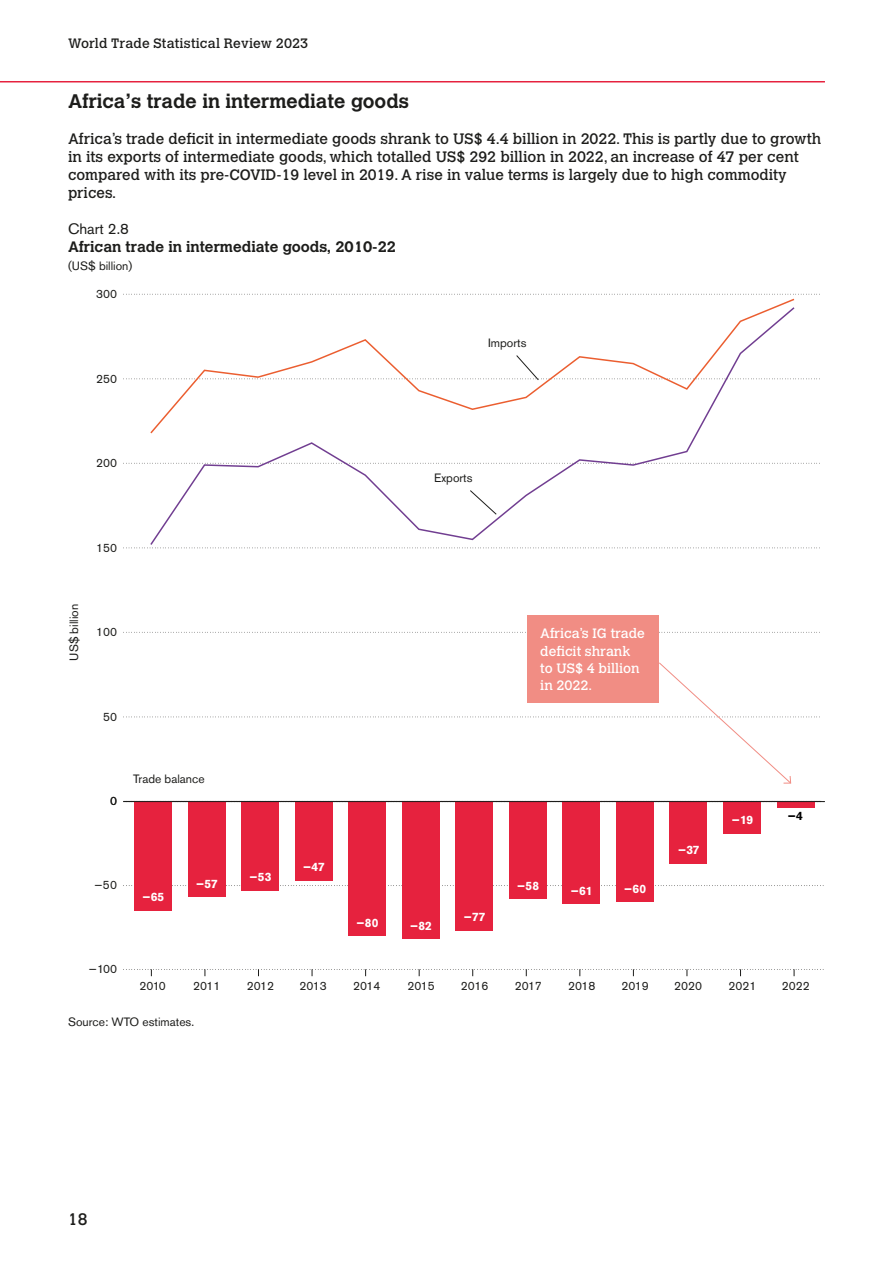
<style>
.page{position:relative;width:893px;height:1263px;background:#fff}
.page>*{position:absolute;margin:0;border:0;box-sizing:border-box;transform-origin:0 0}
.t1{font:700 19.5px "Calvert MT Pro";color:#1d1d1b}
.t2{font:16.5px "Calvert MT Std";color:#1d1d1b}
.t3{font:15px/18px "Calvert MT Std";color:#1d1d1b}
.t4{font:700 15px "Calvert MT Pro";color:#1d1d1b}
.t5{font:15px "Akzidenz Grotesk Std";color:#1d1d1b}
.t6{font:13.5px/17.2px "Calvert MT Std";color:#fff}
.t7{font:13.5px "Calvert MT Std";letter-spacing:.005em;color:#1d1d1b}
.t8{font:12px "Akzidenz Grotesk Std";color:#1d1d1b}
.t9{font:700 12px "Akzidenz Grotesk Std";color:#fff}
.t10{font:700 12px "Akzidenz Grotesk Std";color:#000}
</style>
<div class="page">
<hr style="left:0;top:81px;width:825px;height:1px;background:#e6223e">
<svg style="left:126px;top:632px;width:694px;height:1px"></svg>
<svg style="left:126px;top:548px;width:694px;height:1px"></svg>
<svg style="left:126px;top:463px;width:694px;height:1px"></svg>
<svg style="left:126px;top:294px;width:694px;height:1px"></svg>
<svg style="left:149px;top:435px;width:647px;height:110px"></svg>
<svg style="left:150px;top:298px;width:645px;height:137px"></svg>
<svg style="left:123px;top:885px;width:701px;height:1px"></svg>
<div style="left:134px;top:801px;width:38px;height:110px;background:#e6223e"></div>
<div style="left:188px;top:801px;width:37px;height:96px;background:#e6223e"></div>
<div style="left:241px;top:801px;width:38px;height:89px;background:#e6223e"></div>
<div style="left:295px;top:801px;width:37px;height:79px;background:#e6223e"></div>
<div style="left:348px;top:801px;width:38px;height:135px;background:#e6223e"></div>
<div style="left:402px;top:801px;width:37px;height:138px;background:#e6223e"></div>
<div style="left:455px;top:801px;width:38px;height:130px;background:#e6223e"></div>
<div style="left:509px;top:801px;width:37px;height:98px;background:#e6223e"></div>
<div style="left:563px;top:801px;width:37px;height:103px;background:#e6223e"></div>
<div style="left:616px;top:801px;width:38px;height:101px;background:#e6223e"></div>
<div style="left:670px;top:801px;width:37px;height:63px;background:#e6223e"></div>
<div style="left:723px;top:801px;width:38px;height:32px;background:#e6223e"></div>
<svg style="left:777px;top:802px;width:37px;height:6px"></svg>
<hr style="left:123px;top:801px;width:702px;height:1px;background:#1d1d1b">
<svg style="left:123px;top:969px;width:701px;height:7px"></svg>
<svg style="left:126px;top:354px;width:694px;height:27px"></svg>
<svg style="left:469px;top:489px;width:28px;height:26px"></svg>
<div style="left:527px;top:616px;width:132px;height:87px;background:#f18d84"></div>
<svg style="left:126px;top:662px;width:694px;height:122px"></svg>
<p class="t7" style="left:68px;top:36px;width:242px">World Trade Statistical Review 2023</p>
<h1 class="t1" style="left:68px;top:89px;width:342px">Africa’s trade in intermediate goods</h1>
<p class="t3" style="left:68px;top:130px;width:755px">Africa’s trade deficit in intermediate goods shrank to US$ 4.4 billion in 2022. This is partly due to growth in its exports of intermediate goods, which totalled US$ 292 billion in 2022, an increase of 47 per cent compared with its pre-COVID-19 level in 2019. A rise in value terms is largely due to high commodity prices.</p>
<p class="t5" style="left:68px;top:220px;width:62px">Chart 2.8</p>
<p class="t4" style="left:68px;top:237px;width:330px">African trade in intermediate goods, 2010-22</p>
<p class="t8" style="left:68px;top:259px;width:66px">(US$ billion)</p>
<p class="t8" style="left:89px;top:257px;width:43px">Balance</p>
<p class="t8" style="left:96px;top:287px;width:22px">300</p>
<p class="t8" style="left:96px;top:371px;width:22px">250</p>
<p class="t8" style="left:488px;top:335px;width:40px">Imports</p>
<p class="t8" style="left:96px;top:456px;width:22px">200</p>
<p class="t8" style="left:434px;top:470px;width:40px">Exports</p>
<p class="t8" style="left:96px;top:540px;width:22px">150</p>
<p class="t8" style="left:67px;top:661px;width:58px;rotate:-90deg">US$ billion</p>
<p class="t8" style="left:96px;top:625px;width:22px">100</p>
<p class="t8" style="left:103px;top:709px;width:15px">50</p>
<p class="t6" style="left:540px;top:625px;width:106px">Africa’s IG trade deficit shrank to US$ 4 billion in 2022.</p>
<p class="t8" style="left:110px;top:794px;width:8px">0</p>
<p class="t8" style="left:94px;top:878px;width:24px">−50</p>
<p class="t8" style="left:89px;top:962px;width:30px">−100</p>
<p class="t8" style="left:133px;top:772px;width:73px">Trade balance</p>
<p class="t9" style="left:142px;top:890px;width:24px">−65</p>
<p class="t9" style="left:196px;top:877px;width:23px">−57</p>
<p class="t9" style="left:249px;top:870px;width:24px">−53</p>
<p class="t9" style="left:303px;top:860px;width:23px">−47</p>
<p class="t9" style="left:356px;top:915px;width:24px">−80</p>
<p class="t9" style="left:410px;top:919px;width:24px">−82</p>
<p class="t9" style="left:464px;top:910px;width:23px">−77</p>
<p class="t9" style="left:517px;top:878px;width:24px">−58</p>
<p class="t9" style="left:570px;top:883px;width:24px">−61</p>
<p class="t9" style="left:624px;top:882px;width:24px">−60</p>
<p class="t9" style="left:678px;top:843px;width:23px">−37</p>
<p class="t9" style="left:731px;top:813px;width:23px">−19</p>
<p class="t10" style="left:787px;top:809px;width:17px">−4</p>
<p class="t8" style="left:139px;top:978px;width:28px">2010</p>
<p class="t8" style="left:193px;top:978px;width:29px">2011</p>
<p class="t8" style="left:247px;top:978px;width:29px">2012</p>
<p class="t8" style="left:300px;top:978px;width:29px">2013</p>
<p class="t8" style="left:353px;top:978px;width:29px">2014</p>
<p class="t8" style="left:407px;top:978px;width:29px">2015</p>
<p class="t8" style="left:461px;top:978px;width:29px">2016</p>
<p class="t8" style="left:515px;top:978px;width:28px">2017</p>
<p class="t8" style="left:568px;top:978px;width:29px">2018</p>
<p class="t8" style="left:621px;top:978px;width:29px">2019</p>
<p class="t8" style="left:674px;top:978px;width:29px">2020</p>
<p class="t8" style="left:728px;top:978px;width:29px">2021</p>
<p class="t8" style="left:782px;top:978px;width:29px">2022</p>
<p class="t8" style="left:68px;top:1015px;width:128px">Source: WTO estimates.</p>
<p class="t2" style="left:68px;top:1209px;width:21px">18</p>
</div>
